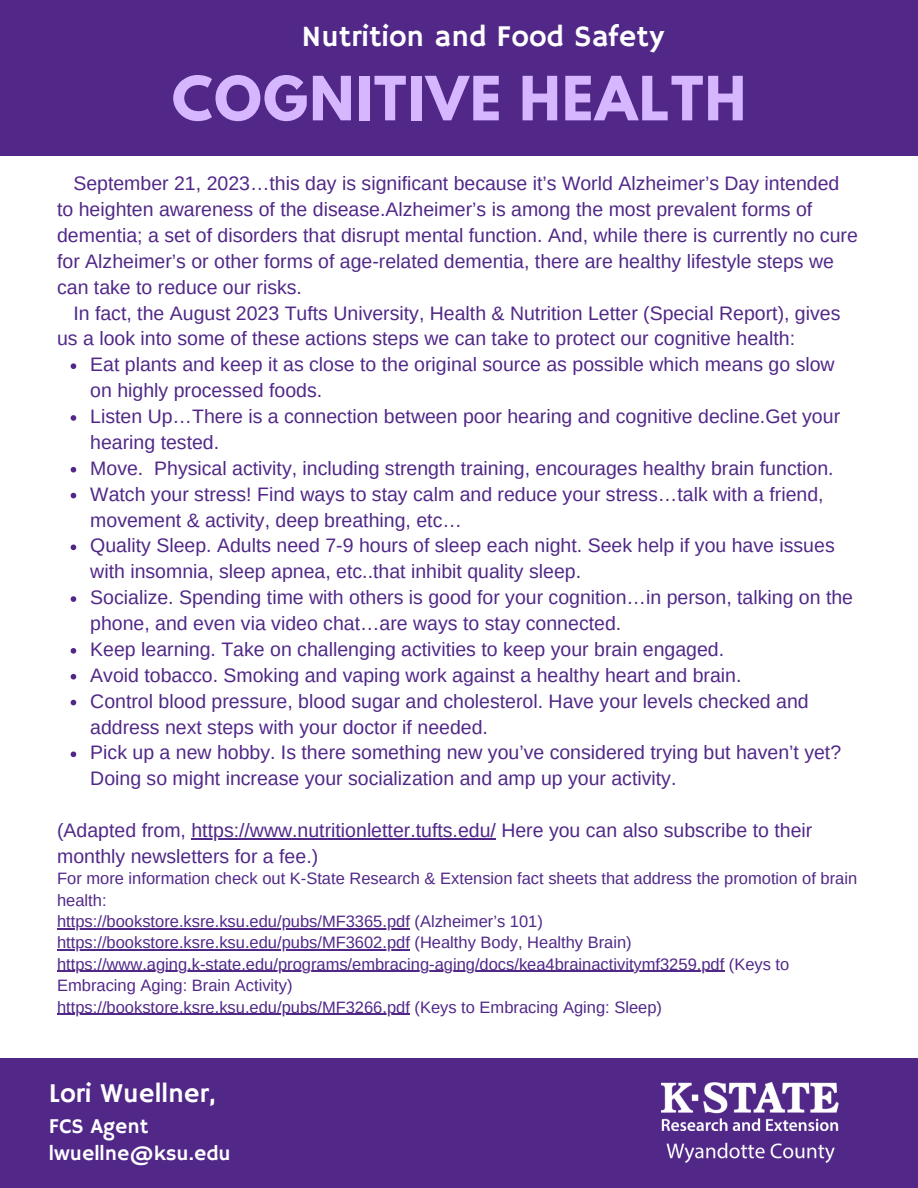
<style>
.page{position:relative;width:918px;height:1188px;background:#fff}
.page>*{position:absolute;margin:0;border:0;box-sizing:border-box;transform-origin:0 0}
.t1{font:700 54px "League Spartan";letter-spacing:.03em;color:#d5b6ff}
.t2{font:30px "Hammersmith One";color:#fff}
.t3{font:27px "Hammersmith One";color:#fff}
.t4{font:21px "Hammersmith One";color:#fff}
.t5{font:19.5px/25.8px "Arimo";color:#512888}
.t6{font:16.5px/21.3px "Arimo";color:#512888}
</style>
<div class="page">
<div style="left:0;top:0;width:918px;height:156px;background:#512888"></div>
<svg style="left:71px;top:363px;width:5px;height:6px"></svg>
<svg style="left:71px;top:415px;width:5px;height:6px"></svg>
<svg style="left:71px;top:467px;width:5px;height:6px"></svg>
<svg style="left:71px;top:493px;width:5px;height:5px"></svg>
<svg style="left:71px;top:545px;width:5px;height:5px"></svg>
<svg style="left:71px;top:596px;width:5px;height:6px"></svg>
<svg style="left:71px;top:648px;width:5px;height:6px"></svg>
<svg style="left:71px;top:674px;width:5px;height:6px"></svg>
<svg style="left:71px;top:700px;width:5px;height:5px"></svg>
<svg style="left:71px;top:752px;width:5px;height:5px"></svg>
<hr style="left:191px;top:838px;width:305px;height:1px;background:#512888">
<hr style="left:57px;top:928px;width:353px;height:1px;background:#512888">
<hr style="left:57px;top:950px;width:353px;height:1px;background:#512888">
<hr style="left:57px;top:971px;width:667px;height:1px;background:#512888">
<hr style="left:57px;top:1014px;width:353px;height:1px;background:#512888">
<div style="left:0;top:1059px;width:918px;height:129px;background:#512888"></div>
<img style="left:662px;top:1083px;width:177px;height:48px">
<img style="left:662px;top:1123px;width:173px;height:40px">
<p class="t2" style="left:302px;top:19px;width:364px">Nutrition and Food Safety</p>
<p class="t1" style="left:172px;top:72px;width:576px">COGNITIVE HEALTH</p>
<p class="t5" style="left:57px;top:170px;width:802px;text-indent:16px">September 21, 2023…this day is significant because it’s World Alzheimer’s Day intended to heighten awareness of the disease.Alzheimer’s is among the most prevalent forms of dementia; a set of disorders that disrupt mental function. And, while there is currently no cure for Alzheimer’s or other forms of age-related dementia, there are healthy lifestyle steps we can take to reduce our risks.</p>
<p class="t5" style="left:57px;top:300px;width:785px;text-indent:16px">In fact, the August 2023 Tufts University, Health &amp; Nutrition Letter (Special Report), gives us a look into some of these actions steps we can take to protect our cognitive health:</p>
<p class="t5" style="left:90px;top:352px;width:746px">Eat plants and keep it as close to the original source as possible which means go slow on highly processed foods.</p>
<p class="t5" style="left:90px;top:403px;width:751px">Listen Up…There is a connection between poor hearing and cognitive decline.Get your hearing tested.</p>
<p class="t5" style="left:90px;top:455px;width:745px">Move. Physical activity, including strength training, encourages healthy brain function.</p>
<p class="t5" style="left:90px;top:481px;width:735px">Watch your stress! Find ways to stay calm and reduce your stress…talk with a friend, movement &amp; activity, deep breathing, etc…</p>
<p class="t5" style="left:90px;top:533px;width:746px">Quality Sleep. Adults need 7-9 hours of sleep each night. Seek help if you have issues with insomnia, sleep apnea, etc..that inhibit quality sleep.</p>
<p class="t5" style="left:90px;top:584px;width:764px">Socialize. Spending time with others is good for your cognition…in person, talking on the phone, and even via video chat…are ways to stay connected.</p>
<p class="t5" style="left:90px;top:636px;width:635px">Keep learning. Take on challenging activities to keep your brain engaged.</p>
<p class="t5" style="left:90px;top:662px;width:653px">Avoid tobacco. Smoking and vaping work against a healthy heart and brain.</p>
<p class="t5" style="left:90px;top:688px;width:720px">Control blood pressure, blood sugar and cholesterol. Have your levels checked and address next steps with your doctor if needed.</p>
<p class="t5" style="left:90px;top:740px;width:752px">Pick up a new hobby. Is there something new you’ve considered trying but haven’t yet?<br>Doing so might increase your socialization and amp up your activity.</p>
<p class="t5" style="left:57px;top:817px;width:757px">(Adapted from, https://www.nutritionletter.tufts.edu/ Here you can also subscribe to their monthly newsletters for a fee.)</p>
<p class="t6" style="left:57px;top:868px;width:802px">For more information check out K-State Research &amp; Extension fact sheets that address the promotion of brain health:</p>
<p class="t6" style="left:57px;top:911px;width:487px">https://bookstore.ksre.ksu.edu/pubs/MF3365.pdf (Alzheimer’s 101)</p>
<p class="t6" style="left:57px;top:932px;width:576px">https://bookstore.ksre.ksu.edu/pubs/MF3602.pdf (Healthy Body, Healthy Brain)</p>
<p class="t6" style="left:57px;top:953px;width:734px">https://www.aging.k-state.edu/programs/embracing-aging/docs/kea4brainactivitymf3259.pdf (Keys to<br>Embracing Aging: Brain Activity)</p>
<p class="t6" style="left:57px;top:996px;width:606px">https://bookstore.ksre.ksu.edu/pubs/MF3266.pdf (Keys to Embracing Aging: Sleep)</p>
<p class="t3" style="left:49px;top:1078px;width:168px">Lori Wuellner,</p>
<p class="t4" style="left:49px;top:1114px;width:101px">FCS Agent</p>
<p class="t4" style="left:49px;top:1141px;width:183px">lwuellne@ksu.edu</p>
</div>
